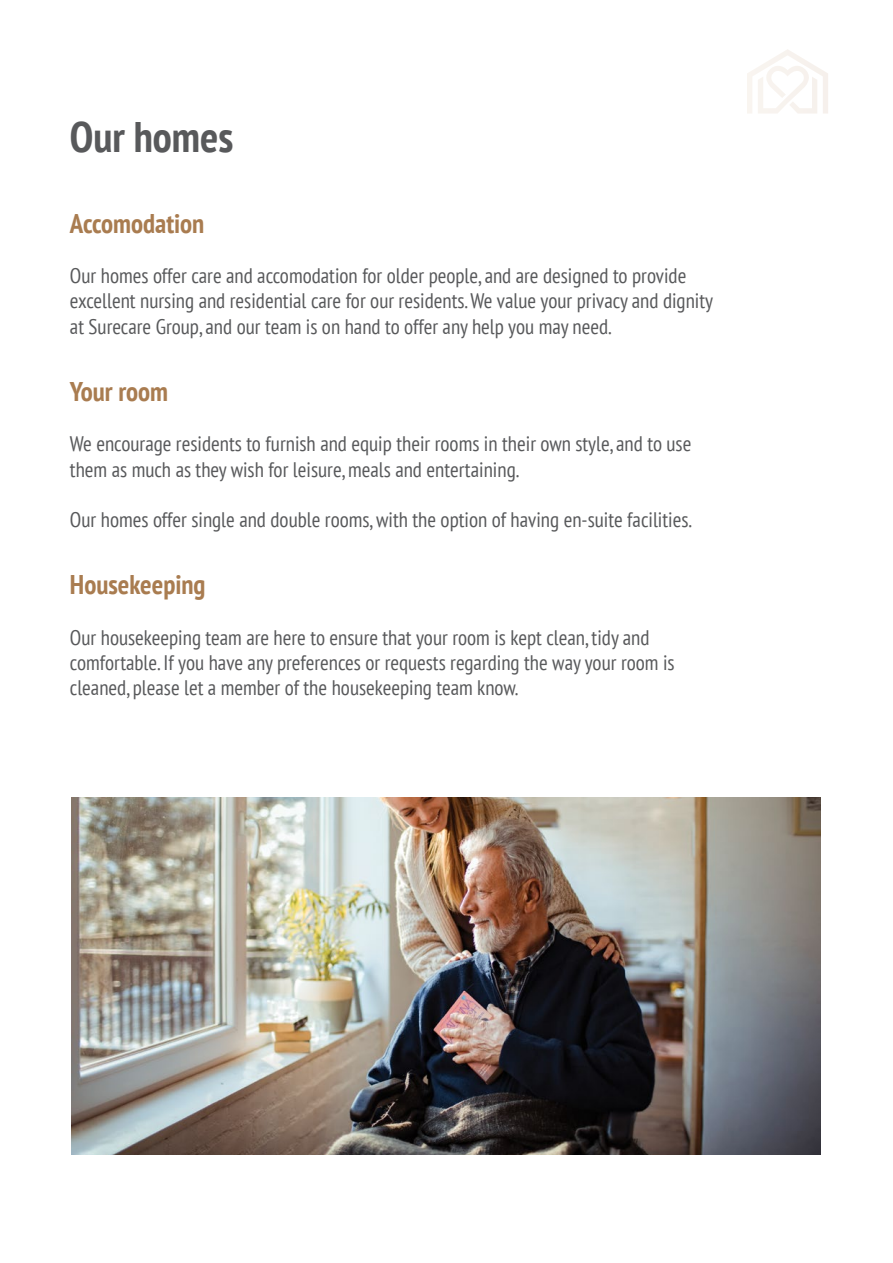
<style>
.page{position:relative;width:893px;height:1263px;background:#fff}
.page>*{position:absolute;margin:0;border:0;box-sizing:border-box;transform-origin:0 0}
.t1{font:700 condensed 42.6px "PT Sans";color:#58595b}
.t2{font:700 condensed 27px "PT Sans";color:#a97c50}
.t3{font:condensed 21px/25.2px "PT Sans";color:#58595b}
</style>
<div class="page">
<svg style="left:747px;top:49px;width:81px;height:65px"></svg>
<img style="left:71px;top:797px;width:750px;height:357px">
<h1 class="t1" style="left:70px;top:108px;width:165px">Our homes</h1>
<p class="t2" style="left:70px;top:205px;width:136px">Accomodation</p>
<p class="t3" style="left:70px;top:263px;width:645px">Our homes offer care and accomodation for older people, and are designed to provide excellent nursing and residential care for our residents. We value your privacy and dignity at Surecare Group, and our team is on hand to offer any help you may need.</p>
<p class="t2" style="left:70px;top:373px;width:100px">Your room</p>
<p class="t3" style="left:70px;top:431px;width:623px">We encourage residents to furnish and equip their rooms in their own style, and to use them as much as they wish for leisure, meals and entertaining.</p>
<p class="t3" style="left:70px;top:506px;width:623px">Our homes offer single and double rooms, with the option of having en-suite facilities.</p>
<p class="t2" style="left:70px;top:567px;width:137px">Housekeeping</p>
<p class="t3" style="left:70px;top:624px;width:606px">Our housekeeping team are here to ensure that your room is kept clean, tidy and comfortable. If you have any preferences or requests regarding the way your room is cleaned, please let a member of the housekeeping team know.</p>
</div>
